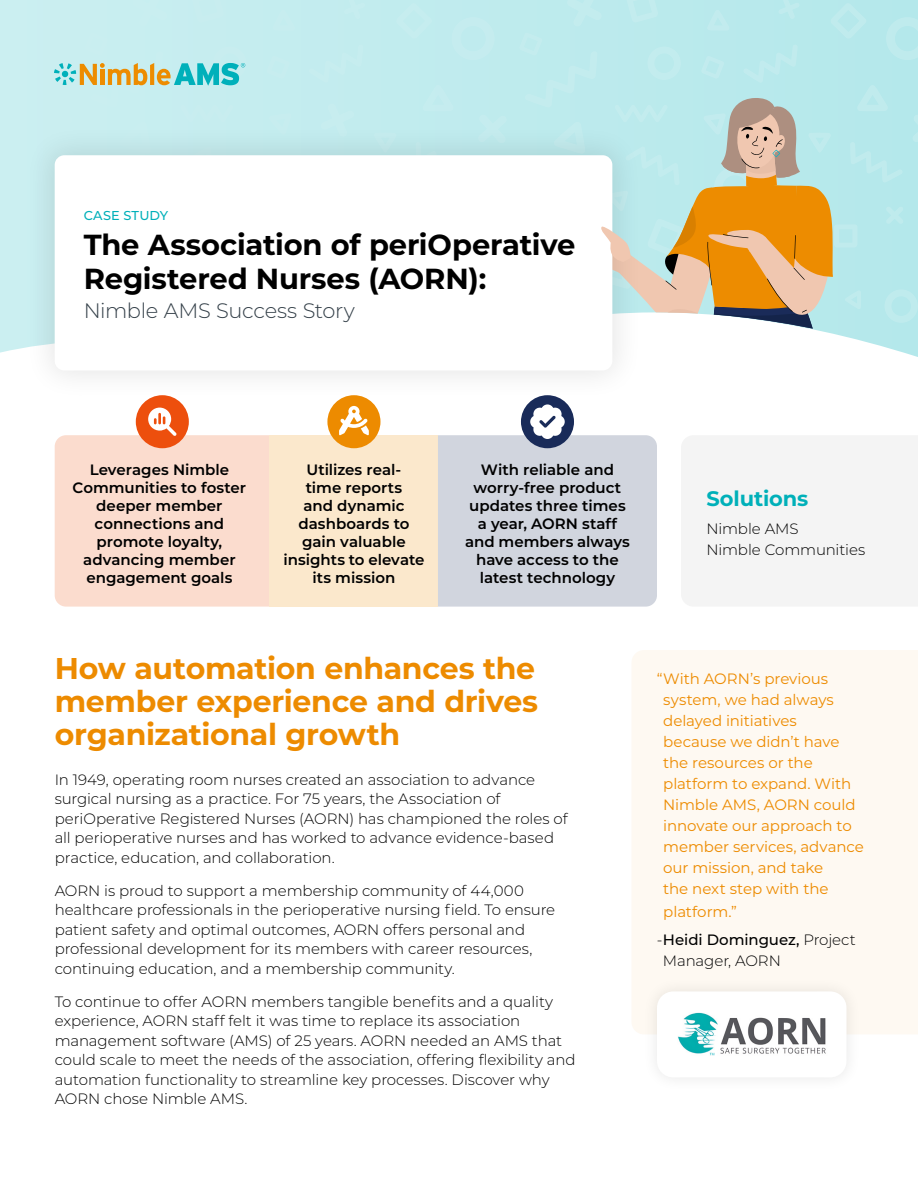
<style>
.page{position:relative;width:918px;height:1188px;background:#fff}
.page>*{position:absolute;margin:0;border:0;box-sizing:border-box;transform-origin:0 0}
.t1{font:700 30px/33px "Montserrat";letter-spacing:-.01em;color:#ed8b00;text-align:justify}
.t2{font:700 28.95px/34.8px "Montserrat";letter-spacing:-.005em;color:#000}
.t3{font:300 21px "Montserrat";letter-spacing:-.015em;color:#333f48}
.t4{font:700 21px "Montserrat";letter-spacing:-.005em;color:#00b0b9}
.t5{font:300 15px/19.5px "Montserrat";letter-spacing:-.005em;color:#000}
.t6{font:600 15px/18px "Montserrat";color:#000;text-align:center}
.t7{font:15px/21px "Montserrat";letter-spacing:-.005em;color:#ed8b00}
.t8{font:500 15px/27.8px "Montserrat";letter-spacing:-.005em;color:#000}
.t9{font:500 12.9px "Montserrat";letter-spacing:.01em;color:#00b0b9}
.s1{font-weight:400;color:#ed8b00}
.s2{font-weight:300}
</style>
<div class="page">
<div style="left:270px;top:435px;width:168px;height:172px;background:#fbe8cc"></div>
<div style="left:136px;top:395px;width:53px;height:53px;background:#ed4f0d;border-radius:50%"></div>
<svg style="left:55px;top:408px;width:215px;height:199px"></svg>
<div style="left:521px;top:395px;width:53px;height:53px;background:#192b59;border-radius:50%"></div>
<svg style="left:438px;top:404px;width:219px;height:203px"></svg>
<div style="left:23px;top:123px;width:621px;height:279px;background:#fcfcfc"></div>
<div style="left:681px;top:436px;width:237px;height:170px;background:#f4f4f4"></div>
<div style="left:632px;top:650px;width:286px;height:384px;background:#fef9f2"></div>
<svg style="left:0;top:0;width:918px;height:372px"></svg>
<div style="left:327px;top:395px;width:53px;height:53px;background:#ed8b00;border-radius:50%"></div>
<svg style="left:339px;top:406px;width:30px;height:29px"></svg>
<div style="left:642px;top:976px;width:219px;height:117px;background:#fcf9f4"></div>
<img style="left:657px;top:991px;width:190px;height:86px">
<p class="t9" style="left:84px;top:206px;width:86px">CASE STUDY</p>
<h2 class="t2" style="left:84px;top:226px;width:493px">The Association of periOperative<br>Registered Nurses (AORN):</h2>
<h3 class="t3" style="left:84px;top:297px;width:273px">Nimble AMS Success Story</h3>
<p class="t6" style="left:73px;top:460px;width:175px">Leverages Nimble<br>Communities to foster deeper member connections and promote loyalty, advancing member engagement goals</p>
<p class="t6" style="left:283px;top:460px;width:143px">Utilizes real-<br>time reports<br>and dynamic dashboards to gain valuable insights to elevate its mission</p>
<p class="t6" style="left:465px;top:460px;width:166px">With reliable and worry-free product updates three times a year, AORN staff and members always have access to the latest technology</p>
<h1 class="t1" style="left:55px;top:650px;width:485px">How automation enhances the member experience and drives organizational growth</h1>
<p class="t5" style="left:55px;top:769px;width:514px">In 1949, operating room nurses created an association to advance surgical nursing as a practice. For 75 years, the Association of periOperative Registered Nurses (AORN) has championed the roles of all perioperative nurses and has worked to advance evidence-based practice, education, and collaboration.</p>
<p class="t5" style="left:55px;top:880px;width:502px">AORN is proud to support a membership community of 44,000 healthcare professionals in the perioperative nursing field. To ensure patient safety and optimal outcomes, AORN offers personal and professional development for its members with career resources, continuing education, and a membership community.</p>
<p class="t5" style="left:55px;top:991px;width:522px">To continue to offer AORN members tangible benefits and a quality experience, AORN staff felt it was time to replace its association management software (AMS) of 25 years. AORN needed an AMS that could scale to meet the needs of the association, offering flexibility and automation functionality to streamline key processes. Discover why AORN chose Nimble AMS.</p>
<h3 class="t4" style="left:706px;top:484px;width:103px">Solutions</h3>
<p class="t5" style="left:706px;top:518px;width:160px;line-height:21px">Nimble AMS<br>Nimble Communities</p>
<p class="t7" style="left:663px;top:668px;width:202px;text-indent:-6px">“With AORN’s previous system, we had always delayed initiatives because we didn’t have the resources or the platform to expand. With<br>Nimble AMS, AORN could innovate our approach to member services, advance our mission, and take<br>the next step with the</p>
<p class="t8" style="left:657px;top:897px;width:200px;text-indent:6px"><span class="s1">platform.”<br></span><span class="s2">-</span>Heidi Dominguez, <span class="s2">Project</span></p>
<p class="t5" style="left:663px;top:950px;width:119px">Manager, AORN</p>
</div>
